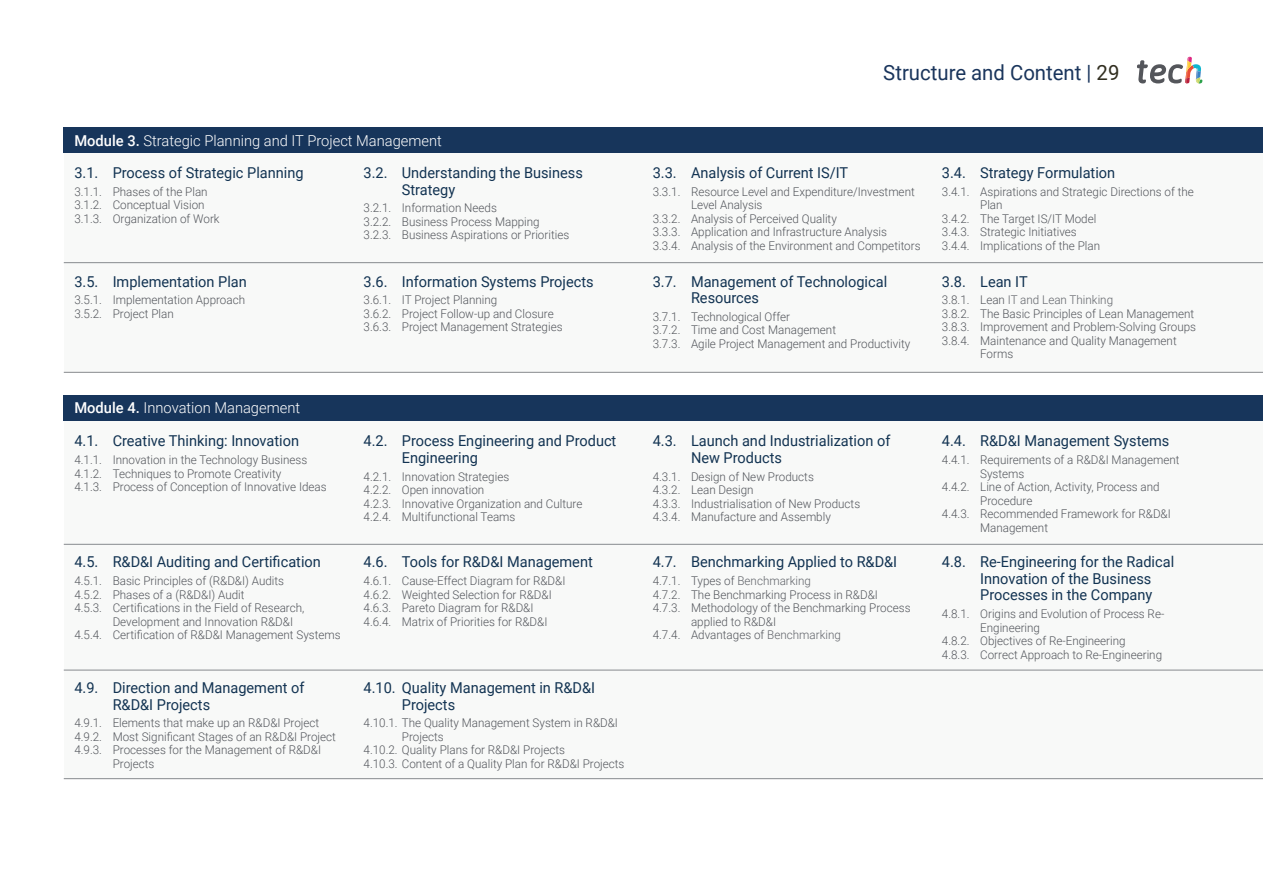
<style>
.page{position:relative;width:1263px;height:893px;background:#fff}
.page>*{position:absolute;margin:0;border:0;box-sizing:border-box;transform-origin:0 0}
.t1{font:21px "Roboto";color:#1a355c}
.t2{font:15px/16.5px "Roboto";color:#123352}
.t3{font:300 15px/32.2px "Roboto";color:#fff}
.t4{font:300 12px/13.5px "Roboto";color:#52555b}
.t5{font:300 12px "Roboto";color:#61646a}
.s1{font-weight:500}
.s2{font-weight:400;color:#123352}
.s3{color:#312e20}
.s4{color:#52555b}
.s5{color:#61646a}
</style>
<div class="page">
<svg style="left:1137px;top:57px;width:65px;height:27px"></svg>
<div style="left:64px;top:128px;width:1199px;height:25px;background:#17355b"></div>
<div style="left:64px;top:420px;width:1199px;height:359px;background:#f8f9f8"></div>
<hr style="left:64px;top:778px;width:1199px;height:1px;background:#878a8e">
<div style="left:64px;top:395px;width:1199px;height:25px;background:#17355b"></div>
<div style="left:64px;top:153px;width:1199px;height:219px;background:#f8f9f8"></div>
<hr style="left:64px;top:372px;width:1199px;height:1px;background:#878a8e">
<hr style="left:64px;top:544px;width:1199px;height:1px;background:#878a8e">
<hr style="left:64px;top:670px;width:1199px;height:1px;background:#878a8e">
<hr style="left:64px;top:262px;width:1199px;height:1px;background:#878a8e">
<p class="t3" style="left:74px;top:124px;width:369px"><span class="s1">Module 3.</span> Strategic Planning and IT Project Management<br><span class="s2">3.1. Process of Strategic Planning</span></p>
<p class="t4" style="left:74px;top:185px;width:147px">3.1.1. Phases of the Plan<br>3.1.2. Conceptual Vision<br>3.1.3. Organization of Work</p>
<p class="t2" style="left:402px;top:164px;width:183px;text-indent:-38px">3.2. Understanding the Business<br>Strategy</p>
<p class="t4" style="left:364px;top:201px;width:207px">3.2.1. Information Needs<br>3.2.2. Business Process Mapping<br>3.2.3. Business Aspirations or Priorities</p>
<p class="t2" style="left:74px;top:273px;width:174px">3.5. Implementation Plan</p>
<p class="t4" style="left:74px;top:293px;width:172px">3.5.1. Implementation Approach<br>3.5.2. Project Plan</p>
<p class="t2" style="left:364px;top:273px;width:232px">3.6. Information Systems Projects</p>
<p class="t4" style="left:364px;top:293px;width:200px">3.6.1. IT Project Planning<br>3.6.2. Project Follow-up and Closure<br>3.6.3. Project Management Strategies</p>
<p class="t3" style="left:74px;top:391px;width:227px"><span class="s1">Module 4.</span> Innovation Management</p>
<p class="t2" style="left:74px;top:432px;width:226px">4.1. Creative Thinking: Innovation</p>
<p class="t4" style="left:74px;top:453px;width:254px">4.1.1. Innovation in the Technology Business<br>4.1.2. Techniques to Promote Creativity<br>4.1.3. Process of Conception of Innovative Ideas</p>
<p class="t2" style="left:74px;top:553px;width:248px">4.5. R&amp;D&amp;I Auditing and Certification</p>
<p class="t4" style="left:74px;top:573px;width:211px">4.5.1. Basic Principles of (R&amp;D&amp;I) Audits</p>
<p class="t4" style="left:74px;top:587px;width:172px">4.5.2. Phases of a (R&amp;D&amp;I) Audit</p>
<p class="t4" style="left:74px;top:600px;width:231px">4.5.3. Certifications in the Field of Research,</p>
<p class="t4" style="left:113px;top:614px;width:182px">Development and Innovation R&amp;D&amp;I</p>
<p class="t4" style="left:74px;top:627px;width:268px">4.5.4. Certification of R&amp;D&amp;I Management Systems</p>
<p class="t2" style="left:113px;top:679px;width:193px;text-indent:-38px">4.9. Direction and Management of<br>R&amp;D&amp;I Projects</p>
<p class="t4" style="left:74px;top:716px;width:246px">4.9.1. Elements that make up an R&amp;D&amp;I Project</p>
<p class="t4" style="left:74px;top:729px;width:263px">4.9.2. Most Significant Stages of an R&amp;D&amp;I Project</p>
<p class="t4" style="left:74px;top:743px;width:248px">4.9.3. Processes for the Management of R&amp;D&amp;I</p>
<p class="t4" style="left:113px;top:756px;width:43px">Projects</p>
<p class="t2" style="left:402px;top:432px;width:216px;text-indent:-38px">4.2. Process Engineering and Product<br>Engineering</p>
<p class="t4" style="left:364px;top:469px;width:220px">4.2.1. Innovation Strategies<br>4.2.2. Open innovation<br>4.2.3. Innovative Organization and Culture<br>4.2.4. Multifunctional Teams</p>
<p class="t2" style="left:364px;top:553px;width:231px">4.6. Tools for R&amp;D&amp;I Management</p>
<p class="t4" style="left:364px;top:573px;width:203px">4.6.1. Cause-Effect Diagram for R&amp;D&amp;I 4.6.2. Weighted Selection for R&amp;D&amp;I 4.6.3. Pareto Diagram for R&amp;D&amp;I<br>4.6.4. Matrix of Priorities for R&amp;D&amp;I</p>
<p class="t2" style="left:402px;top:679px;width:195px;text-indent:-38px">4.10. Quality Management in R&amp;D&amp;I<br>Projects</p>
<p class="t4" style="left:364px;top:716px;width:256px">4.10.1. The Quality Management System in R&amp;D&amp;I</p>
<p class="t4" style="left:402px;top:729px;width:43px">Projects</p>
<p class="t4" style="left:364px;top:743px;width:203px">4.10.2. Quality Plans for R&amp;D&amp;I Projects</p>
<p class="t4" style="left:364px;top:756px;width:262px">4.10.3. Content of a Quality Plan for R&amp;D&amp;I Projects</p>
<h1 class="t1" style="left:883px;top:57px;width:238px">Structure and Content | <span class="s3">29</span></h1>
<p class="t2" style="left:653px;top:164px;width:197px">3.3. Analysis of Current IS/IT</p>
<p class="t4" style="left:653px;top:185px;width:264px">3.3.1. Resource Level and Expenditure/Investment</p>
<p class="t4" style="left:691px;top:198px;width:73px">Level Analysis</p>
<p class="t4" style="left:653px;top:212px;width:186px">3.3.2. Analysis of Perceived Quality</p>
<p class="t4" style="left:653px;top:225px;width:236px">3.3.3. Application and Infrastructure Analysis</p>
<p class="t4" style="left:653px;top:239px;width:269px">3.3.4. Analysis of the Environment and Competitors</p>
<p class="t2" style="left:691px;top:273px;width:198px;text-indent:-38px">3.7. Management of Technological<br>Resources</p>
<p class="t4" style="left:653px;top:309px;width:259px">3.7.1. Technological Offer<br>3.7.2. Time and Cost Management<br>3.7.3. Agile Project Management and Productivity</p>
<p class="t2" style="left:942px;top:164px;width:175px">3.4. Strategy Formulation</p>
<p class="t4" style="left:942px;top:185px;width:253px">3.4.1. Aspirations and Strategic Directions of the</p>
<p class="t4" style="left:980px;top:198px;width:24px">Plan</p>
<p class="t4" style="left:942px;top:212px;width:156px">3.4.2. The Target IS/IT Model</p>
<p class="t4" style="left:942px;top:225px;width:136px">3.4.3. Strategic Initiatives</p>
<p class="t4" style="left:942px;top:239px;width:160px">3.4.4. Implications of the Plan</p>
<p class="t2" style="left:942px;top:273px;width:87px">3.8. Lean IT</p>
<p class="t5" style="left:942px;top:292px;width:173px"><span class="s4">3.8.1. Lean</span> IT and Lean Thinking</p>
<p class="t4" style="left:942px;top:306px;width:254px">3.8.2. The Basic Principles of Lean Management</p>
<p class="t4" style="left:942px;top:320px;width:256px">3.8.3. Improvement and Problem-Solving Groups</p>
<p class="t4" style="left:942px;top:333px;width:236px">3.8.4. Maintenance and Quality Management</p>
<p class="t4" style="left:980px;top:347px;width:35px">Forms</p>
<p class="t2" style="left:691px;top:432px;width:201px;text-indent:-38px">4.3. Launch and Industrialization of<br>New Products</p>
<p class="t4" style="left:653px;top:469px;width:209px">4.3.1. Design of New Products<br>4.3.2. Lean Design<br>4.3.3. Industrialisation of New Products<br>4.3.4. Manufacture and Assembly</p>
<p class="t2" style="left:653px;top:553px;width:246px">4.7. Benchmarking Applied to R&amp;D&amp;I</p>
<p class="t4" style="left:653px;top:573px;width:160px">4.7.1. Types of <span class="s5">Benchmarking</span></p>
<p class="t4" style="left:653px;top:587px;width:227px">4.7.2. The Benchmarking Process in R&amp;D&amp;I</p>
<p class="t4" style="left:653px;top:600px;width:259px">4.7.3. Methodology of the Benchmarking Process</p>
<p class="t4" style="left:691px;top:614px;width:87px">applied to R&amp;D&amp;I</p>
<p class="t4" style="left:653px;top:627px;width:190px">4.7.4. Advantages of <span class="s5">Benchmarking</span></p>
<p class="t2" style="left:942px;top:432px;width:229px">4.4. R&amp;D&amp;I Management Systems</p>
<p class="t4" style="left:942px;top:453px;width:239px">4.4.1. Requirements of a R&amp;D&amp;I Management</p>
<p class="t4" style="left:980px;top:466px;width:46px">Systems</p>
<p class="t4" style="left:942px;top:480px;width:219px">4.4.2. Line of Action, Activity, Process and</p>
<p class="t4" style="left:980px;top:493px;width:54px">Procedure</p>
<p class="t4" style="left:942px;top:507px;width:230px">4.4.3. Recommended Framework for R&amp;D&amp;I</p>
<p class="t4" style="left:980px;top:520px;width:69px">Management</p>
<p class="t2" style="left:980px;top:553px;width:196px;text-indent:-38px">4.8. Re-Engineering for the Radical<br>Innovation of the Business<br>Processes in the Company</p>
<p class="t4" style="left:942px;top:606px;width:224px">4.8.1. Origins and Evolution of Process Re-</p>
<p class="t4" style="left:980px;top:620px;width:61px">Engineering</p>
<p class="t4" style="left:942px;top:633px;width:185px">4.8.2. Objectives of Re-Engineering</p>
<p class="t4" style="left:942px;top:647px;width:222px">4.8.3. Correct Approach to Re-Engineering</p>
</div>
